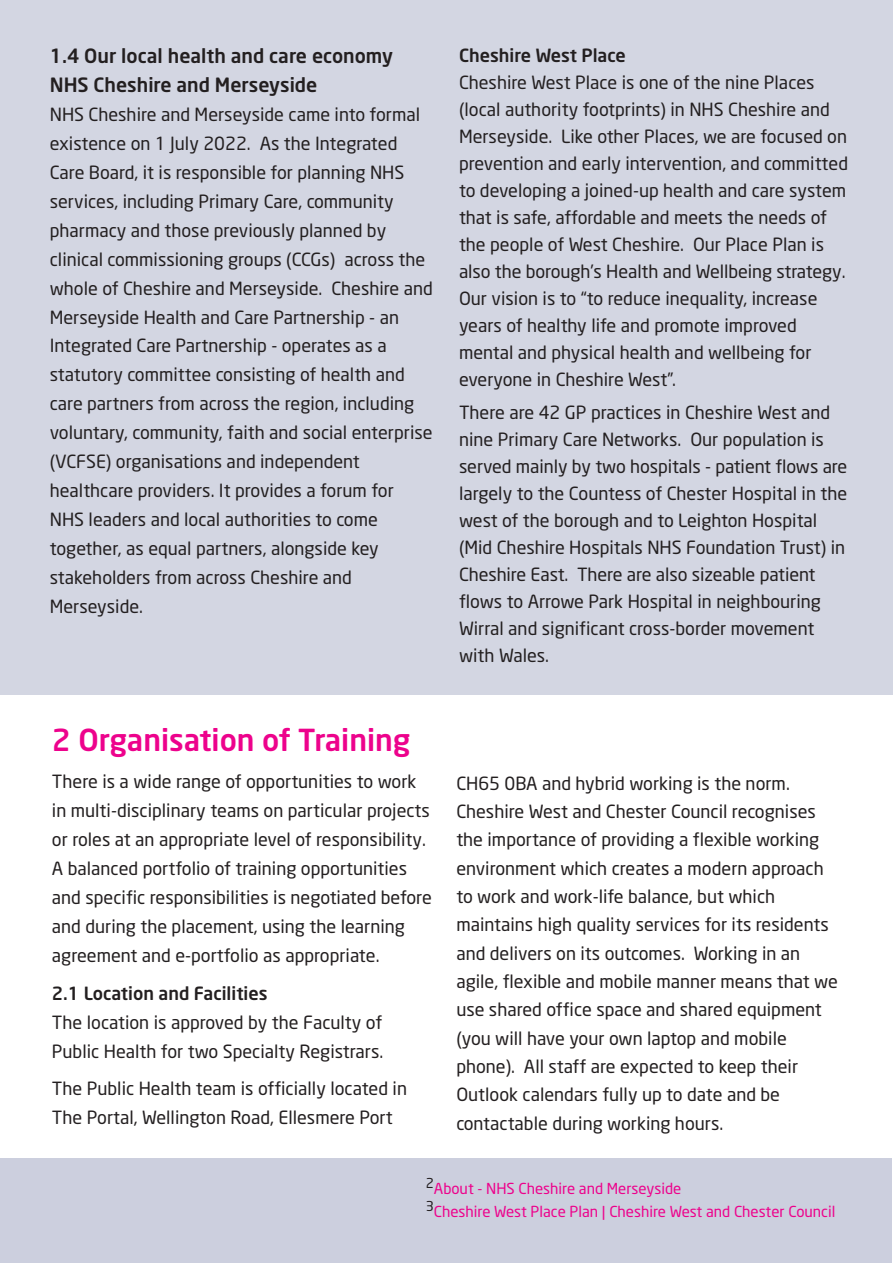
<style>
.page{position:relative;width:893px;height:1263px;background:#fff}
.page>*{position:absolute;margin:0;border:0;box-sizing:border-box;transform-origin:0 0}
.t1{font:500 30px "Neo Sans";color:#ed028c}
.t2{font:500 19.5px/29px "Neo Sans";color:#231f20}
.t3{font:18px/29px "Neo Sans";color:#231f20}
.t4{font:500 18px "Neo Sans";color:#231f20}
.t5{font:15px/22.6px "Neo Sans";color:#ed028c}
</style>
<div class="page">
<div style="left:0;top:0;width:893px;height:695px;background:#d3d6e2"></div>
<div style="left:0;top:1158px;width:892px;height:105px;background:#cccfde"></div>
<p class="t2" style="left:50px;top:43px;width:345px">1.4 Our local health and care economy<br>NHS Cheshire and Merseyside</p>
<p class="t3" style="left:50px;top:101px;width:385px">NHS Cheshire and Merseyside came into formal existence on 1 July 2022. As the Integrated Care Board, it is responsible for planning NHS services, including Primary Care, community pharmacy and those previously planned by clinical commissioning groups (CCGs) across the whole of Cheshire and Merseyside. Cheshire and Merseyside Health and Care Partnership - an Integrated Care Partnership - operates as a statutory committee consisting of health and care partners from across the region, including voluntary, community, faith and social enterprise (VCFSE) organisations and independent healthcare providers. It provides a forum for<br>NHS leaders and local authorities to come together, as equal partners, alongside key stakeholders from across Cheshire and Merseyside.</p>
<p class="t4" style="left:459px;top:48px;width:168px">Cheshire West Place</p>
<p class="t3" style="left:459px;top:70px;width:391px;line-height:27px">Cheshire West Place is one of the nine Places (local authority footprints) in NHS Cheshire and Merseyside. Like other Places, we are focused on prevention and early intervention, and committed to developing a joined-up health and care system that is safe, affordable and meets the needs of the people of West Cheshire. Our Place Plan is also the borough’s Health and Wellbeing strategy.<br>Our vision is to “to reduce inequality, increase years of healthy life and promote improved mental and physical health and wellbeing for everyone in Cheshire West”.</p>
<p class="t3" style="left:459px;top:400px;width:390px;line-height:27px">There are 42 GP practices in Cheshire West and nine Primary Care Networks. Our population is served mainly by two hospitals - patient flows are largely to the Countess of Chester Hospital in the west of the borough and to Leighton Hospital (Mid Cheshire Hospitals NHS Foundation Trust) in Cheshire East. There are also sizeable patient flows to Arrowe Park Hospital in neighbouring Wirral and significant cross-border movement with Wales.</p>
<h1 class="t1" style="left:52px;top:728px;width:360px">2 Organisation of Training</h1>
<p class="t3" style="left:52px;top:769px;width:381px">There is a wide range of opportunities to work in multi-disciplinary teams on particular projects or roles at an appropriate level of responsibility.<br>A balanced portfolio of training opportunities and specific responsibilities is negotiated before and during the placement, using the learning agreement and e-portfolio as appropriate.</p>
<p class="t4" style="left:52px;top:986px;width:217px">2.1 Location and Facilities</p>
<p class="t3" style="left:52px;top:1009px;width:333px">The location is approved by the Faculty of<br>Public Health for two Specialty Registrars.</p>
<p class="t3" style="left:52px;top:1075px;width:357px">The Public Health team is officially located in<br>The Portal, Wellington Road, Ellesmere Port</p>
<p class="t3" style="left:456px;top:770px;width:383px;line-height:28.3px">CH65 0BA and hybrid working is the norm.<br>Cheshire West and Chester Council recognises the importance of providing a flexible working environment which creates a modern approach to work and work-life balance, but which maintains high quality services for its residents and delivers on its outcomes. Working in an agile, flexible and mobile manner means that we use shared office space and shared equipment (you will have your own laptop and mobile phone). All staff are expected to keep their Outlook calendars fully up to date and be contactable during working hours.</p>
<p class="t5" style="left:426px;top:1178px;width:411px"><sup>2</sup>About - NHS Cheshire and Merseyside<br><sup>3</sup>Cheshire West Place Plan | Cheshire West and Chester Council</p>
</div>
